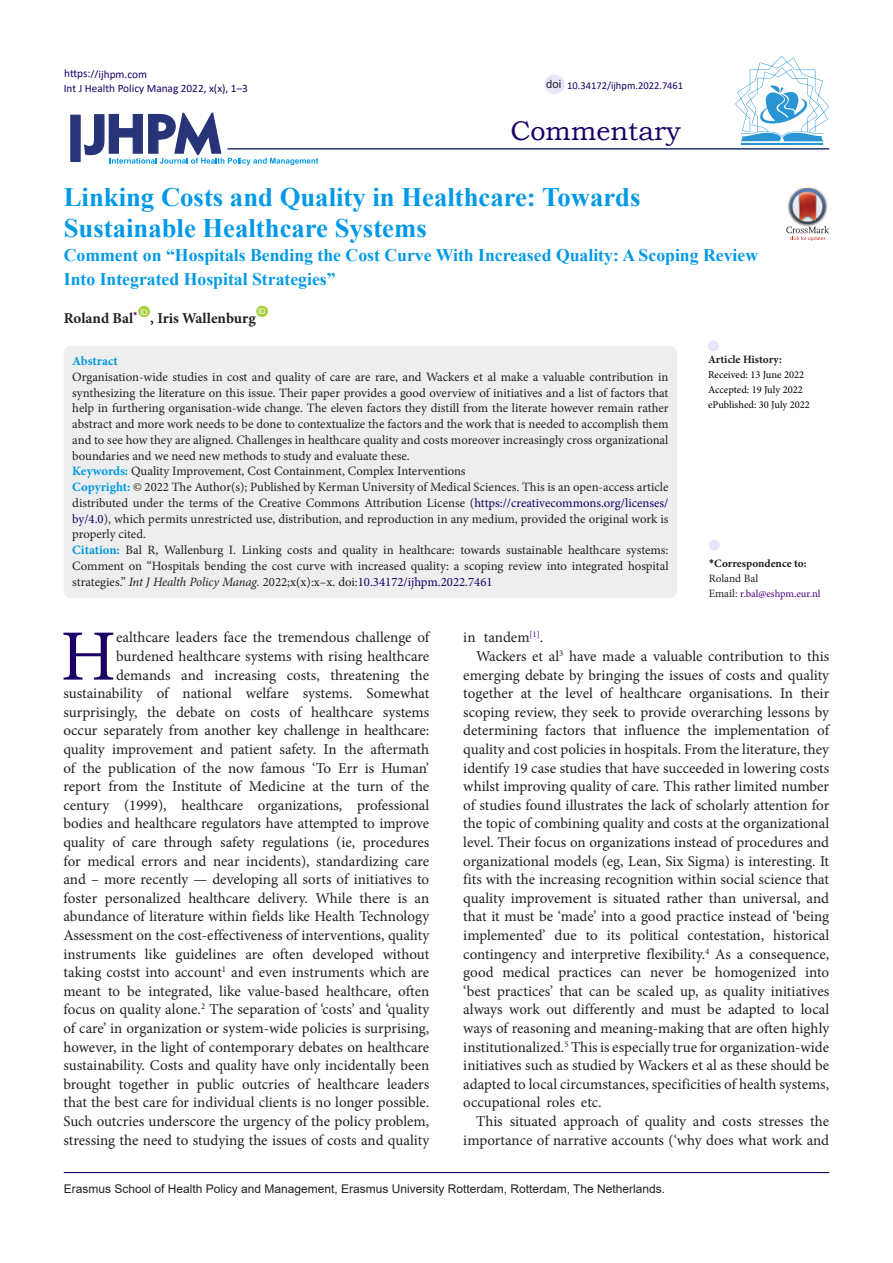
<style>
.page{position:relative;width:893px;height:1263px;background:#fff}
.page>*{position:absolute;margin:0;border:0;box-sizing:border-box;transform-origin:0 0}
.t1{font:72.3px "Minion Pro";color:#190066}
.t2{font:27px "Bookman Old Style";color:#190066}
.Default{font:700 26.7px/31.5px "Times New Roman";color:#0099e5}
.Default-2{font:700 17.7px/24px "Times New Roman";color:#0099e5}
.t3{font:15px/18.6px "Minion Pro";color:#231f20;text-align:right}
.Default-3{font:700 15px "Minion Pro";color:#231f20}
.t4{font:12.75px/15.8px "Minion Pro";color:#231f20;text-align:justify}
.Default-4{font:700 12.75px "Minion Pro";color:#0099e5}
.t5{font:12px "Arial";color:#231f20}
.t6{font:11.25px "Calibri";color:#190066}
.t7{font:700 11.25px "Minion Pro";color:#231f20}
.t8{font:11.25px "Minion Pro";letter-spacing:.005em;color:#231f20}
.t9{font:11.25px "Arial";color:#231f20}
.t10{font:10.5px "Minion Pro";color:#000}
.t11{font:10.5px "Minion Pro";color:#4b0082}
.t12{font:10.5px "Calibri";color:#190066}
.t13{font:7.8px "Arial";color:#fff}
.s1{font-weight:700;color:#0099e5}
.s2{color:#190066}
.s3{font-style:italic}
.s4{font-family:"Calibri"}
.s5{font-size:11.25px;color:#231f20}
</style>
<div class="page">
<svg style="left:84px;top:112px;width:234px;height:53px"></svg>
<div style="left:70px;top:115px;width:11px;height:47px;background:#273578;border:1px solid #273578"></div>
<div style="left:138px;top:306px;width:12px;height:11px;background:#a6ce39;border-radius:50%"></div>
<div style="left:256px;top:306px;width:12px;height:11px;background:#a6ce39;border-radius:50%"></div>
<hr style="left:227px;top:148px;width:602px;height:2px;background:#273578">
<div style="left:64px;top:346px;width:613px;height:252px;background:#eee;border-radius:8px"></div>
<div style="left:709px;top:539px;width:11px;height:11px;background:#e6e6fa;border-radius:50%"></div>
<div style="left:708px;top:340px;width:11px;height:11px;background:#e6e6fa;border-radius:50%"></div>
<hr style="left:64px;top:1172px;width:765px;height:1px;background:#190066">
<hr style="left:741px;top:143px;width:82px;height:2px;background:#2995d2">
<svg style="left:735px;top:56px;width:94px;height:85px"></svg>
<div style="left:544px;top:74px;width:21px;height:20px;background:#e6e6fa;border-radius:50%"></div>
<img style="left:798px;top:188px;width:18px;height:1px">
<svg style="left:786px;top:189px;width:43px;height:52px"></svg>
<p class="t6" style="left:64px;top:66px;width:84px">https://ijhpm.com</p>
<p class="t6" style="left:64px;top:81px;width:186px">Int J Health Policy Manag 2022, x(x), 1–3</p>
<p class="t9" style="left:546px;top:76px;width:17px">doi</p>
<p class="t12" style="left:567px;top:78px;width:118px">10.34172/ijhpm.2022.7461</p>
<p class="t2" style="left:510px;top:113px;width:172px">Commentary</p>
<p class="Default" style="left:64px;top:180px;width:578px">Linking Costs and Quality in Healthcare: Towards<br>Sustainable Healthcare Systems</p>
<p class="Default-2" style="left:64px;top:243px;width:696px">Comment on “Hospitals Bending the Cost Curve With Increased Quality: A Scoping Review<br>Into Integrated Hospital Strategies”</p>
<p class="Default-3" style="left:64px;top:307px;width:75px">Roland Bal<sup>*</sup></p>
<p class="t13" style="left:140px;top:307px;width:9px">ID</p>
<p class="t13" style="left:258px;top:306px;width:9px">ID</p>
<p class="Default-3" style="left:150px;top:307px;width:107px">, Iris Wallenburg</p>
<p class="Default-4" style="left:72px;top:352px;width:47px">Abstract</p>
<p class="t4" style="left:72px;top:369px;width:598px">Organisation-wide studies in cost and quality of care are rare, and Wackers et al make a valuable contribution in synthesizing the literature on this issue. Their paper provides a good overview of initiatives and a list of factors that help in furthering organisation-wide change. The eleven factors they distill from the literate however remain rather abstract and more work needs to be done to contextualize the factors and the work that is needed to accomplish them and to see how they are aligned. Challenges in healthcare quality and costs moreover increasingly cross organizational boundaries and we need new methods to study and evaluate these.</p>
<p class="t4" style="left:72px;top:463px;width:395px"><span class="s1">Keywords:</span> Quality Improvement, Cost Containment, Complex Interventions</p>
<p class="t4" style="left:72px;top:479px;width:598px"><span class="s1">Copyright:</span> © 2022 The Author(s); Published by Kerman University of Medical Sciences. This is an open-access article distributed under the terms of the Creative Commons Attribution License (<span class="s2">https://creativecommons.org/licenses/ by/4.0</span>), which permits unrestricted use, distribution, and reproduction in any medium, provided the original work is properly cited.</p>
<p class="t4" style="left:72px;top:542px;width:598px"><span class="s1">Citation:</span> Bal R, Wallenburg I. Linking costs and quality in healthcare: towards sustainable healthcare systems:<br>Comment on “Hospitals bending the cost curve with increased quality: a scoping review into integrated hospital strategies.” <span class="s3">Int J Health Policy Manag.</span> 2022;x(x):x–x. doi:<span class="s2">10.34172/ijhpm.2022.7461</span></p>
<p class="t7" style="left:708px;top:351px;width:76px">Article History:</p>
<p class="t10" style="left:708px;top:367px;width:98px">Received: 13 June 2022</p>
<p class="t10" style="left:708px;top:382px;width:96px">Accepted: 19 July 2022</p>
<p class="t10" style="left:708px;top:397px;width:103px">ePublished: 30 July 2022</p>
<p class="t7" style="left:709px;top:555px;width:99px"><span class="s4">*</span>Correspondence to:</p>
<p class="t8" style="left:709px;top:571px;width:51px">Roland Bal</p>
<p class="t11" style="left:709px;top:587px;width:113px"><span class="s5">Email:</span> r.bal@eshpm.eur.nl</p>
<p class="t3" style="left:63px;top:628px;width:367px">ealthcare leaders face the tremendous challenge of burdened healthcare systems with rising healthcare demands and increasing costs, threatening the sustainability of national welfare systems. Somewhat surprisingly, the debate on costs of healthcare systems occur separately from another key challenge in healthcare: quality improvement and patient safety. In the aftermath of the publication of the now famous ‘To Err is Human’ report from the Institute of Medicine at the turn of the century (1999), healthcare organizations, professional bodies and healthcare regulators have attempted to improve quality of care through safety regulations (ie, procedures for medical errors and near incidents), standardizing care and – more recently — developing all sorts of initiatives to foster personalized healthcare delivery. While there is an abundance of literature within fields like Health Technology Assessment on the cost-effectiveness of interventions, quality instruments like guidelines are often developed without taking costst into account<sup>1</sup> and even instruments which are meant to be integrated, like value-based healthcare, often focus on quality alone.<sup>2</sup> The separation of ‘costs’ and ‘quality of care’ in organization or system-wide policies is surprising, however, in the light of contemporary debates on healthcare sustainability. Costs and quality have only incidentally been brought together in public outcries of healthcare leaders that the best care for individual clients is no longer possible.<br>Such outcries underscore the urgency of the policy problem, stressing the need to studying the issues of costs and quality</p>
<p class="t3" style="left:463px;top:628px;width:81px">in tandem<sup>[1]</sup>.</p>
<p class="t1" style="left:61px;top:608px;width:57px">H</p>
<p class="t3" style="left:463px;top:647px;width:367px;text-align:justify;text-indent:13px">Wackers et al<sup>3</sup> have made a valuable contribution to this emerging debate by bringing the issues of costs and quality together at the level of healthcare organisations. In their scoping review, they seek to provide overarching lessons by determining factors that influence the implementation of quality and cost policies in hospitals. From the literature, they identify 19 case studies that have succeeded in lowering costs whilst improving quality of care. This rather limited number of studies found illustrates the lack of scholarly attention for the topic of combining quality and costs at the organizational level. Their focus on organizations instead of procedures and organizational models (eg, Lean, Six Sigma) is interesting. It fits with the increasing recognition within social science that quality improvement is situated rather than universal, and that it must be ‘made’ into a good practice instead of ‘being implemented’ due to its political contestation, historical contingency and interpretive flexibility.<sup>4</sup> As a consequence, good medical practices can never be homogenized into ‘best practices’ that can be scaled up, as quality initiatives always work out differently and must be adapted to local ways of reasoning and meaning-making that are often highly institutionalized.<sup>5</sup> This is especially true for organization-wide initiatives such as studied by Wackers et al as these should be adapted to local circumstances, specificities of health systems, occupational roles etc.</p>
<p class="t3" style="left:463px;top:1112px;width:367px">This situated approach of quality and costs stresses the importance of narrative accounts (‘why does what work and</p>
<p class="t5" style="left:64px;top:1180px;width:603px">Erasmus School of Health Policy and Management, Erasmus University Rotterdam, Rotterdam, The Netherlands.</p>
</div>
